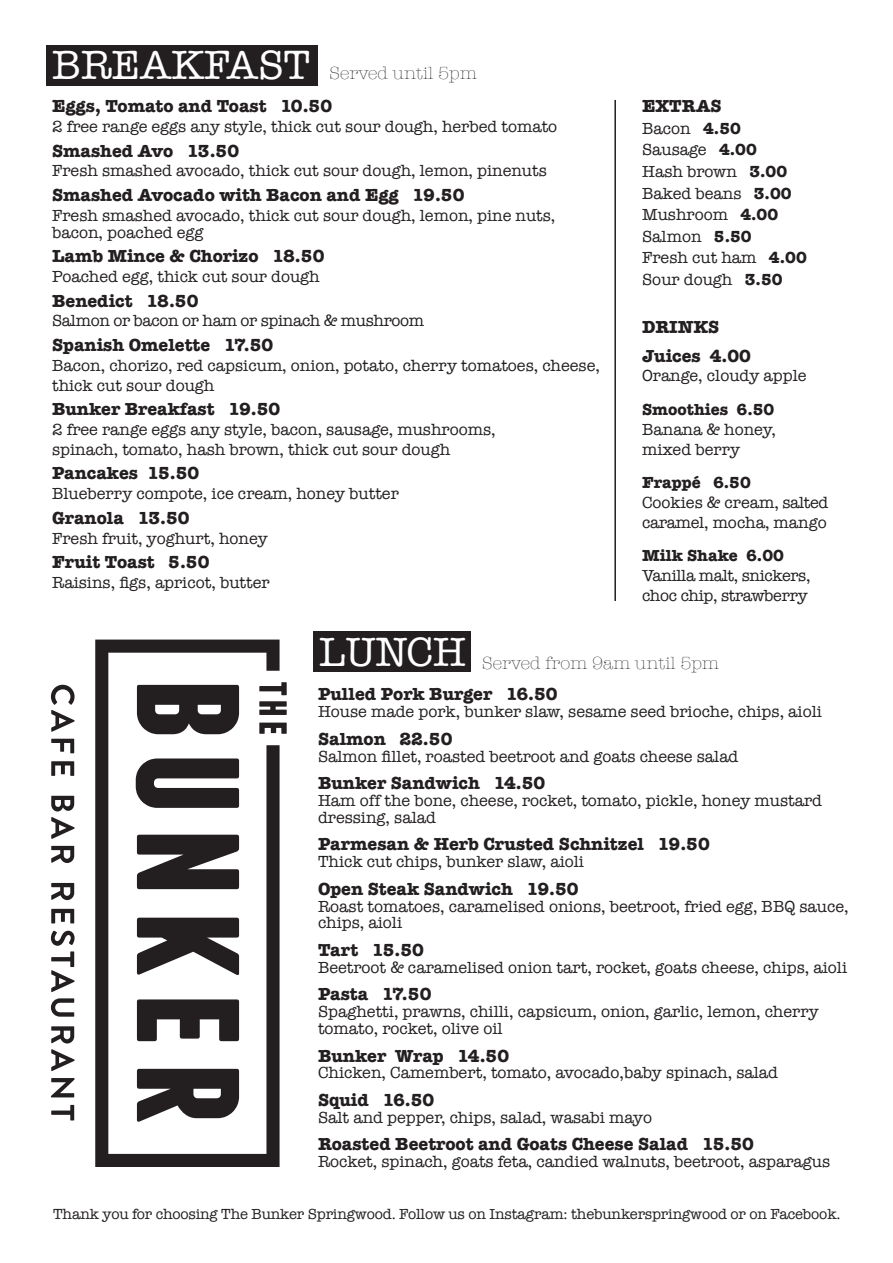
<style>
.page{position:relative;width:893px;height:1263px;background:#fff}
.page>*{position:absolute;margin:0;border:0;box-sizing:border-box;transform-origin:0 0}
.t1{font:42px "American Typewriter";color:#fff}
.t2{font:700 18px "American Typewriter";color:#231f20}
.t3{font:300 18px "American Typewriter";color:#231f20}
.t4{font:16.5px/21.6px "American Typewriter";color:#231f20}
.t5{font:16.5px/19.8px "American Typewriter";letter-spacing:-.02em;color:#231f20}
.t6{font:700 16.5px "American Typewriter";color:#231f20}
.t7{font:15px "American Typewriter";letter-spacing:-.01em;color:#231f20}
.s1{font-weight:700}
</style>
<div class="page">
<div style="left:314px;top:631px;width:157px;height:41px;background:#231f20"></div>
<hr style="left:614px;top:100px;width:2px;height:501px;background:#231f20">
<svg style="left:95px;top:639px;width:185px;height:528px"></svg>
<svg style="left:259px;top:682px;width:28px;height:52px"></svg>
<svg style="left:136px;top:685px;width:103px;height:437px"></svg>
<svg style="left:51px;top:685px;width:24px;height:435px"></svg>
<div style="left:47px;top:45px;width:271px;height:40px;background:#231f20"></div>
<h1 class="t1" style="left:52px;top:33px;width:260px">BREAKFAST</h1>
<p class="t3" style="left:330px;top:60px;width:149px">Served until 5pm</p>
<p class="t2" style="left:52px;top:91px;width:282px">Eggs, Tomato and Toast 10.50</p>
<p class="t4" style="left:52px;top:115px;width:507px">2 free range eggs any style, thick cut sour dough, herbed tomato</p>
<p class="t2" style="left:52px;top:135px;width:189px">Smashed Avo 13.50</p>
<p class="t4" style="left:52px;top:160px;width:496px">Fresh smashed avocado, thick cut sour dough, lemon, pinenuts</p>
<p class="t2" style="left:52px;top:179px;width:414px">Smashed Avocado with Bacon and Egg 19.50</p>
<p class="t4" style="left:52px;top:206px;width:505px;line-height:16.8px">Fresh smashed avocado, thick cut sour dough, lemon, pine nuts, bacon, poached egg</p>
<p class="t2" style="left:52px;top:241px;width:274px">Lamb Mince &amp; Chorizo 18.50</p>
<p class="t4" style="left:52px;top:265px;width:269px">Poached egg, thick cut sour dough</p>
<p class="t2" style="left:52px;top:285px;width:148px">Benedict 18.50</p>
<p class="t5" style="left:52px;top:310px;width:374px">Salmon or bacon or ham or spinach &amp; mushroom</p>
<p class="t2" style="left:52px;top:329px;width:223px">Spanish Omelette 17.50</p>
<p class="t4" style="left:52px;top:355px;width:549px;line-height:19.8px">Bacon, chorizo, red capsicum, onion, potato, cherry tomatoes, cheese, thick cut sour dough</p>
<p class="t2" style="left:52px;top:394px;width:230px">Bunker Breakfast 19.50</p>
<p class="t4" style="left:52px;top:419px;width:445px;line-height:19.8px">2 free range eggs any style, bacon, sausage, mushrooms, spinach, tomato, hash brown, thick cut sour dough</p>
<p class="t2" style="left:52px;top:458px;width:149px">Pancakes 15.50</p>
<p class="t4" style="left:52px;top:482px;width:348px">Blueberry compote, ice cream, honey butter</p>
<p class="t2" style="left:52px;top:502px;width:139px">Granola 13.50</p>
<p class="t4" style="left:52px;top:527px;width:217px">Fresh fruit, yoghurt, honey</p>
<p class="t2" style="left:52px;top:547px;width:159px">Fruit Toast 5.50</p>
<p class="t4" style="left:52px;top:571px;width:219px">Raisins, figs, apricot, butter</p>
<p class="t2" style="left:642px;top:91px;width:81px">EXTRAS</p>
<p class="t4" style="left:642px;top:117px;width:166px">Bacon <span class="s1">4.50<br></span>Sausage <span class="s1">4.00<br></span>Hash brown <span class="s1">3.00<br></span>Baked beans <span class="s1">3.00<br></span>Mushroom <span class="s1">4.00<br></span>Salmon <span class="s1">5.50<br></span>Fresh cut ham <span class="s1">4.00<br></span>Sour dough <span class="s1">3.50</span></p>
<p class="t2" style="left:642px;top:312px;width:79px">DRINKS</p>
<p class="t2" style="left:642px;top:340px;width:110px">Juices 4.00</p>
<p class="t4" style="left:642px;top:364px;width:166px">Orange, cloudy apple</p>
<p class="t6" style="left:642px;top:395px;width:134px">Smoothies 6.50</p>
<p class="t4" style="left:642px;top:419px;width:136px;line-height:19.8px">Banana &amp; honey, mixed berry</p>
<p class="t6" style="left:642px;top:468px;width:110px">Frappé 6.50</p>
<p class="t4" style="left:642px;top:492px;width:188px;line-height:19.8px">Cookies &amp; cream, salted caramel, mocha, mango</p>
<p class="t6" style="left:642px;top:542px;width:143px">Milk Shake 6.00</p>
<p class="t5" style="left:642px;top:565px;width:170px">Vanilla malt, snickers, choc chip, strawberry</p>
<h1 class="t1" style="left:319px;top:620px;width:149px">LUNCH</h1>
<p class="t3" style="left:482px;top:649px;width:239px">Served from 9am until 5pm</p>
<p class="t2" style="left:318px;top:679px;width:241px">Pulled Pork Burger 16.50</p>
<p class="t4" style="left:318px;top:700px;width:505px">House made pork, bunker slaw, sesame seed brioche, chips, aioli</p>
<p class="t2" style="left:318px;top:723px;width:136px">Salmon 22.50</p>
<p class="t4" style="left:318px;top:745px;width:422px">Salmon fillet, roasted beetroot and goats cheese salad</p>
<p class="t2" style="left:318px;top:767px;width:229px">Bunker Sandwich 14.50</p>
<p class="t4" style="left:318px;top:791px;width:505px;line-height:16.8px">Ham off the bone, cheese, rocket, tomato, pickle, honey mustard dressing, salad</p>
<p class="t2" style="left:318px;top:829px;width:393px">Parmesan &amp; Herb Crusted Schnitzel 19.50</p>
<p class="t4" style="left:318px;top:850px;width:268px">Thick cut chips, bunker slaw, aioli</p>
<p class="t2" style="left:318px;top:873px;width:262px">Open Steak Sandwich 19.50</p>
<p class="t4" style="left:318px;top:897px;width:532px;line-height:16.8px">Roast tomatoes, caramelised onions, beetroot, fried egg, BBQ sauce, chips, aioli</p>
<p class="t2" style="left:318px;top:934px;width:108px">Tart 15.50</p>
<p class="t4" style="left:318px;top:956px;width:531px">Beetroot &amp; caramelised onion tart, rocket, goats cheese, chips, aioli</p>
<p class="t2" style="left:318px;top:979px;width:115px">Pasta 17.50</p>
<p class="t4" style="left:318px;top:1003px;width:502px;line-height:16.8px">Spaghetti, prawns, chilli, capsicum, onion, garlic, lemon, cherry tomato, rocket, olive oil</p>
<p class="t2" style="left:318px;top:1040px;width:193px">Bunker Wrap 14.50</p>
<p class="t4" style="left:318px;top:1061px;width:461px">Chicken, Camembert, tomato, avocado,baby spinach, salad</p>
<p class="t2" style="left:318px;top:1084px;width:118px">Squid 16.50</p>
<p class="t4" style="left:318px;top:1106px;width:336px">Salt and pepper, chips, salad, wasabi mayo</p>
<p class="t2" style="left:318px;top:1129px;width:437px">Roasted Beetroot and Goats Cheese Salad 15.50</p>
<p class="t4" style="left:318px;top:1150px;width:514px">Rocket, spinach, goats feta, candied walnuts, beetroot, asparagus</p>
<p class="t7" style="left:53px;top:1203px;width:789px">Thank you for choosing The Bunker Springwood. Follow us on Instagram: thebunkerspringwood or on Facebook.</p>
</div>
